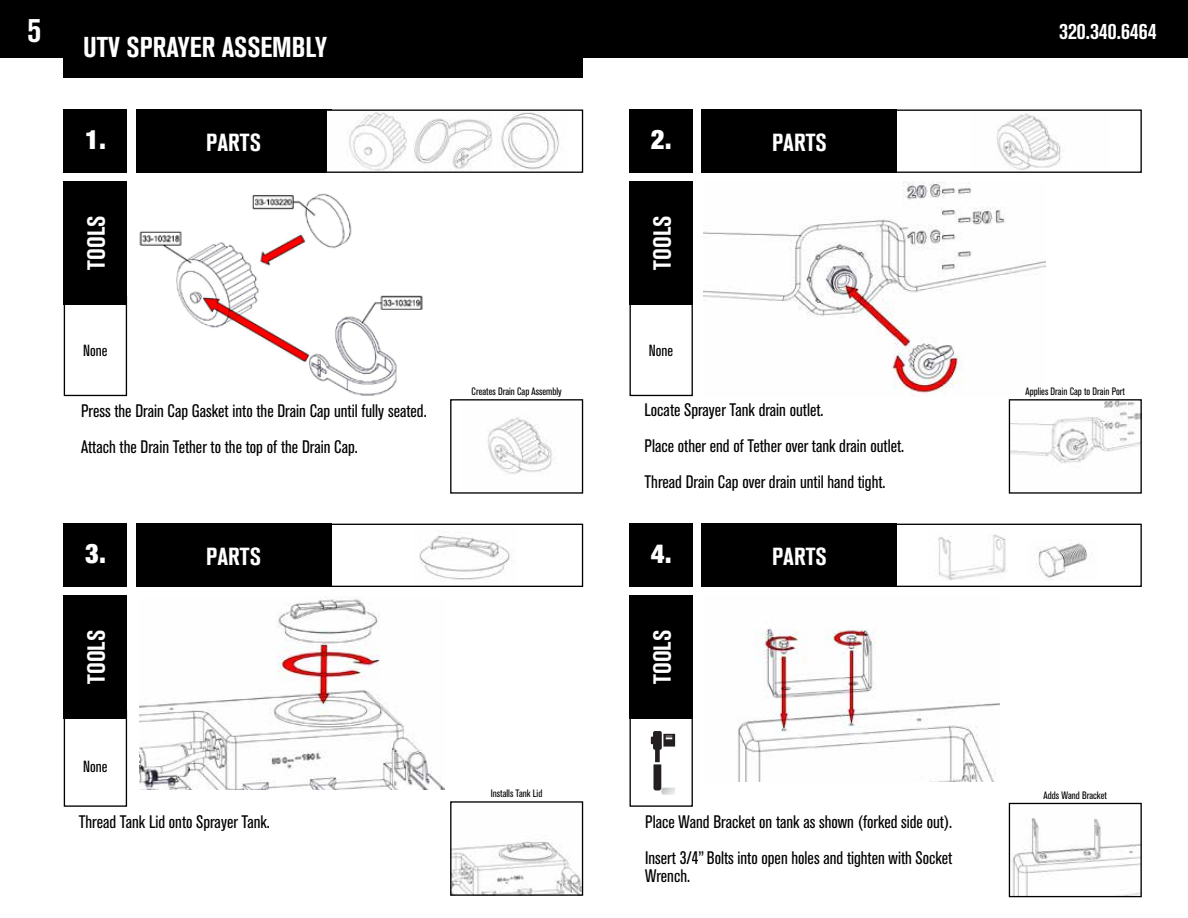
<style>
.page{position:relative;width:1188px;height:918px;background:#fff}
.page>*{position:absolute;margin:0;border:0;box-sizing:border-box;transform-origin:0 0}
.t1{font:700 condensed 34.5px "Akzidenz Grotesk BQ";color:#fff}
.t2{font:700 condensed 28.5px "Akzidenz Grotesk BQ";color:#fff}
.t3{font:900 condensed 26.7px "Helvetica Neue";color:#fff}
.t4{font:700 condensed 24.45px "Akzidenz Grotesk BQ";color:#fff}
.t5{font:700 condensed 22.5px "Akzidenz Grotesk BQ";color:#fff}
.t6{font:condensed 18px/36px "Akzidenz Grotesk BQ";color:#000}
.t7{font:condensed 16.05px "Akzidenz Grotesk BQ";color:#000}
.t8{font:condensed 10.65px "Akzidenz Grotesk BQ";color:#000}
</style>
<div class="page">
<div style="left:0;top:0;width:1188px;height:58px;background:#000"></div>
<div style="left:64px;top:110px;width:63px;height:63px;background:#000"></div>
<div style="left:64px;top:181px;width:63px;height:124px;background:#000"></div>
<div style="left:136px;top:110px;width:195px;height:63px;background:#000"></div>
<div style="left:64px;top:296px;width:63px;height:100px;border:1px solid #000"></div>
<img style="left:501px;top:112px;width:58px;height:58px">
<img style="left:328px;top:112px;width:79px;height:59px">
<img style="left:413px;top:118px;width:79px;height:51px">
<div style="left:326px;top:110px;width:257px;height:63px;border:1px solid #000"></div>
<img style="left:139px;top:193px;width:284px;height:203px">
<img style="left:703px;top:181px;width:342px;height:214px">
<div style="left:630px;top:181px;width:63px;height:124px;background:#000"></div>
<div style="left:702px;top:110px;width:195px;height:63px;background:#000"></div>
<div style="left:630px;top:299px;width:63px;height:97px;border:1px solid #000"></div>
<img style="left:996px;top:113px;width:66px;height:57px">
<div style="left:891px;top:110px;width:251px;height:63px;border:1px solid #000"></div>
<div style="left:630px;top:110px;width:63px;height:63px;background:#000"></div>
<img style="left:1011px;top:401px;width:129px;height:63px">
<div style="left:1009px;top:399px;width:133px;height:95px;border:1px solid #000"></div>
<img style="left:487px;top:417px;width:70px;height:57px">
<div style="left:450px;top:399px;width:133px;height:95px;border:1px solid #000"></div>
<div style="left:64px;top:15px;width:519px;height:63px;background:#000"></div>
<div style="left:64px;top:524px;width:63px;height:63px;background:#000"></div>
<div style="left:64px;top:595px;width:63px;height:124px;background:#000"></div>
<div style="left:136px;top:524px;width:195px;height:63px;background:#000"></div>
<div style="left:64px;top:710px;width:63px;height:97px;border:1px solid #000"></div>
<img style="left:419px;top:531px;width:91px;height:49px">
<div style="left:326px;top:524px;width:257px;height:63px;border:1px solid #000"></div>
<img style="left:140px;top:596px;width:304px;height:193px">
<img style="left:737px;top:628px;width:263px;height:154px">
<div style="left:630px;top:595px;width:63px;height:124px;background:#000"></div>
<div style="left:702px;top:524px;width:195px;height:63px;background:#000"></div>
<div style="left:630px;top:710px;width:63px;height:97px;border:1px solid #000"></div>
<div style="left:891px;top:524px;width:251px;height:63px;border:1px solid #000"></div>
<div style="left:630px;top:524px;width:63px;height:63px;background:#000"></div>
<img style="left:1011px;top:818px;width:129px;height:77px">
<div style="left:1009px;top:803px;width:133px;height:94px;border:1px solid #000"></div>
<img style="left:452px;top:841px;width:129px;height:53px">
<div style="left:450px;top:801px;width:133px;height:95px;border:1px solid #000"></div>
<img style="left:1036px;top:543px;width:51px;height:37px">
<img style="left:938px;top:534px;width:68px;height:46px">
<svg style="left:650px;top:731px;width:25px;height:64px"></svg>
<h1 class="t1" style="left:28px;top:10px;width:15px">5</h1>
<p class="t5" style="left:1059px;top:18px;width:99px">320.340.6464</p>
<h2 class="t2" style="left:83px;top:31px;width:245px">UTV SPRAYER ASSEMBLY</h2>
<h3 class="t3" style="left:85px;top:117px;width:22px">1.</h3>
<h3 class="t3" style="left:651px;top:117px;width:22px">2.</h3>
<h3 class="t4" style="left:206px;top:128px;width:56px">PARTS</h3>
<h3 class="t4" style="left:82px;top:270px;width:55px;rotate:-90deg">TOOLS</h3>
<p class="t7" style="left:83px;top:341px;width:26px">None</p>
<p class="t8" style="left:472px;top:385px;width:92px">Creates Drain Cap Assembly</p>
<h3 class="t4" style="left:648px;top:270px;width:55px;rotate:-90deg">TOOLS</h3>
<p class="t7" style="left:649px;top:341px;width:26px">None</p>
<h3 class="t4" style="left:772px;top:128px;width:56px">PARTS</h3>
<p class="t6" style="left:81px;top:393px;width:347px">Press the Drain Cap Gasket into the Drain Cap until fully seated.<br>Attach the Drain Tether to the top of the Drain Cap.</p>
<p class="t6" style="left:645px;top:392px;width:261px">Locate Sprayer Tank drain outlet.<br>Place other end of Tether over tank drain outlet.<br>Thread Drain Cap over drain until hand tight.</p>
<h3 class="t3" style="left:85px;top:531px;width:22px">3.</h3>
<h3 class="t3" style="left:651px;top:531px;width:22px">4.</h3>
<h3 class="t4" style="left:206px;top:542px;width:56px">PARTS</h3>
<h3 class="t4" style="left:82px;top:684px;width:55px;rotate:-90deg">TOOLS</h3>
<p class="t7" style="left:83px;top:757px;width:26px">None</p>
<p class="t8" style="left:491px;top:787px;width:53px">Installs Tank Lid</p>
<h3 class="t4" style="left:648px;top:684px;width:55px;rotate:-90deg">TOOLS</h3>
<h3 class="t4" style="left:772px;top:542px;width:56px">PARTS</h3>
<p class="t6" style="left:79px;top:804px;width:193px">Thread Tank Lid onto Sprayer Tank.</p>
<p class="t6" style="left:645px;top:804px;width:309px">Place Wand Bracket on tank as shown (forked side out).<br>Insert 3/4” Bolts into open holes and tighten with Socket</p>
<p class="t6" style="left:645px;top:858px;width:47px">Wrench.</p>
<p class="t8" style="left:1026px;top:385px;width:101px">Applies Drain Cap to Drain Port</p>
<p class="t8" style="left:1044px;top:789px;width:65px">Adds Wand Bracket</p>
</div>
